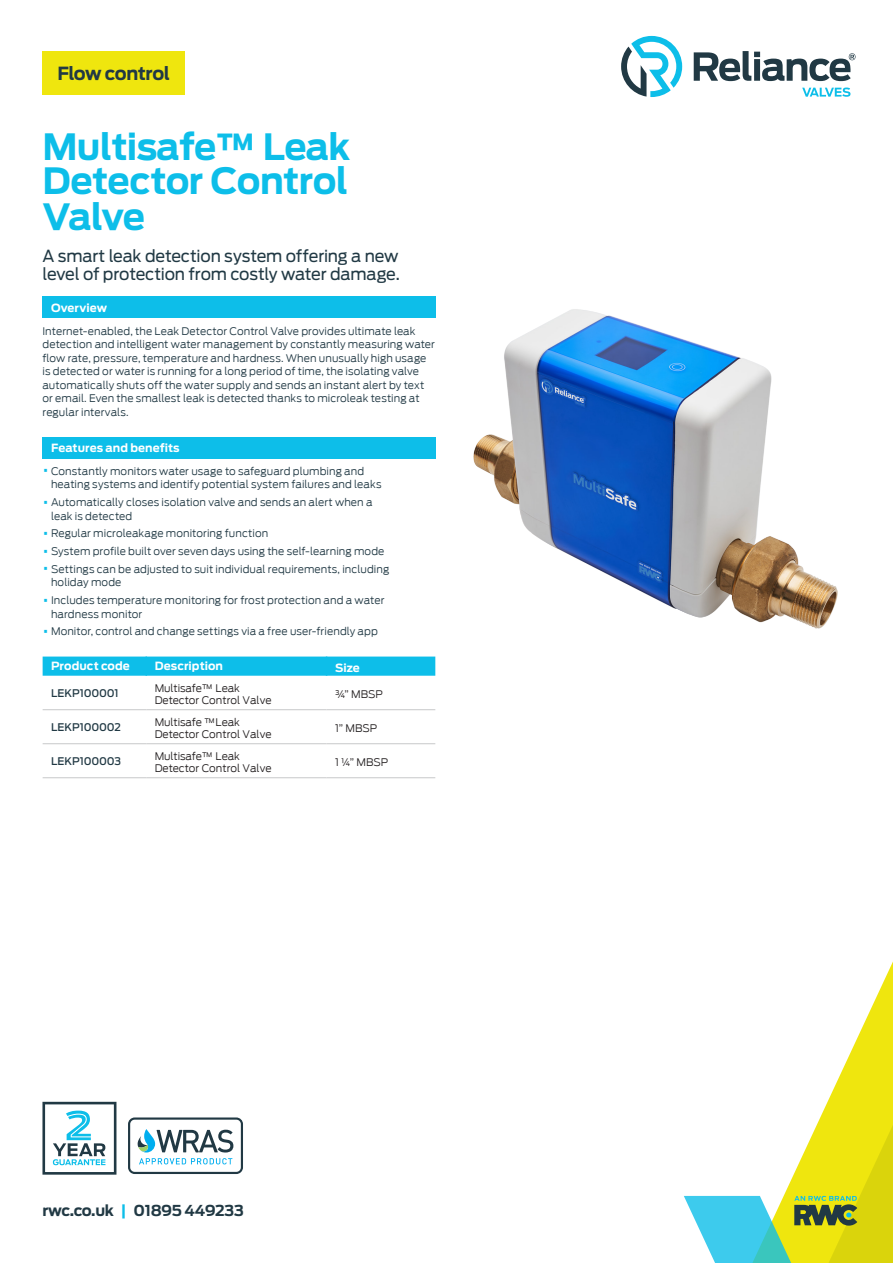
<style>
.page{position:relative;width:893px;height:1263px;background:#fff}
.page>*{position:absolute;margin:0;border:0;box-sizing:border-box;transform-origin:0 0}
._03_Intro_Dark-Blue{font:700 36px/35.2px "Antenna";letter-spacing:-.02em;color:#0dbee9;text-align:justify}
.t1{font:700 18px "Antenna";letter-spacing:-.03em;color:#213944}
._03_Intro_Dark-Blue-2{font:16.5px/18px "Antenna";letter-spacing:-.015em;color:#213944}
.t2{font:700 15px "Antenna";letter-spacing:-.02em;color:#213944}
._04_Table_Header_Whi{font:700 11.25px "Antenna";letter-spacing:.005em;color:#fff}
._08_Bulleted_Body_Da{font:300 10.5px/13.5px "Antenna";letter-spacing:.005em;color:#213944}
._06_Table_Body{font:300 10.5px/12.6px "Antenna";letter-spacing:-.01em;color:#231f20}
._07_Body_Dark-Blue{font:500 10.5px "Antenna";letter-spacing:-.01em;color:#213944}
.s1{font-size:18.9px;color:#0dbee9}
.s2{color:#0dbee9}
</style>
<div class="page">
<svg style="left:839px;top:961px;width:54px;height:116px"></svg>
<svg style="left:684px;top:1077px;width:209px;height:186px"></svg>
<svg style="left:621px;top:36px;width:234px;height:61px"></svg>
<div style="left:43px;top:51px;width:142px;height:43px;background:#efe60e"></div>
<svg style="left:43px;top:656px;width:392px;height:20px;background:#17c0e9"></svg>
<hr style="left:43px;top:743px;width:103px;height:1px;background:#c7c8ca">
<hr style="left:146px;top:743px;width:181px;height:1px;background:#c7c8ca">
<hr style="left:327px;top:743px;width:108px;height:1px;background:#c7c8ca">
<hr style="left:43px;top:777px;width:103px;height:1px;background:#c7c8ca">
<hr style="left:146px;top:777px;width:181px;height:1px;background:#c7c8ca">
<hr style="left:327px;top:777px;width:108px;height:1px;background:#c7c8ca">
<hr style="left:43px;top:709px;width:103px;height:1px;background:#c7c8ca">
<hr style="left:146px;top:709px;width:181px;height:1px;background:#c7c8ca">
<hr style="left:327px;top:709px;width:108px;height:1px;background:#c7c8ca">
<div style="left:43px;top:297px;width:393px;height:21px;background:#0dbee9"></div>
<div style="left:43px;top:437px;width:393px;height:21px;background:#0dbee9"></div>
<img style="left:473px;top:309px;width:365px;height:320px">
<svg style="left:128px;top:1117px;width:115px;height:57px"></svg>
<svg style="left:42px;top:1102px;width:74px;height:73px"></svg>
<h2 class="t1" style="left:57px;top:61px;width:114px">Flow control</h2>
<p class="_03_Intro_Dark-Blue" style="left:43px;top:129px;width:309px">Multisafe™ Leak Detector Control Valve</p>
<p class="_03_Intro_Dark-Blue-2" style="left:43px;top:247px;width:359px">A smart leak detection system offering a new level of protection from costly water damage.</p>
<p class="_04_Table_Header_Whi" style="left:51px;top:300px;width:58px">Overview</p>
<p class="_08_Bulleted_Body_Da" style="left:43px;top:324px;width:394px">Internet-enabled, the Leak Detector Control Valve provides ultimate leak detection and intelligent water management by constantly measuring water flow rate, pressure, temperature and hardness. When unusually high usage is detected or water is running for a long period of time, the isolating valve automatically shuts off the water supply and sends an instant alert by text or email. Even the smallest leak is detected thanks to microleak testing at regular intervals.</p>
<p class="_04_Table_Header_Whi" style="left:51px;top:440px;width:130px">Features and benefits</p>
<p class="_08_Bulleted_Body_Da" style="left:51px;top:464px;width:332px;text-indent:-9px"><span class="s1">•</span> Constantly monitors water usage to safeguard plumbing and heating systems and identify potential system failures and leaks</p>
<p class="_08_Bulleted_Body_Da" style="left:51px;top:496px;width:323px;text-indent:-9px"><span class="s1">•</span> Automatically closes isolation valve and sends an alert when a leak is detected</p>
<p class="_08_Bulleted_Body_Da" style="left:43px;top:527px;width:227px"><span class="s1">•</span> Regular microleakage monitoring function</p>
<p class="_08_Bulleted_Body_Da" style="left:43px;top:545px;width:343px"><span class="s1">•</span> System profile built over seven days using the self-learning mode</p>
<p class="_08_Bulleted_Body_Da" style="left:51px;top:562px;width:340px;text-indent:-9px"><span class="s1">•</span> Settings can be adjusted to suit individual requirements, including holiday mode</p>
<p class="_08_Bulleted_Body_Da" style="left:51px;top:594px;width:335px;text-indent:-9px"><span class="s1">•</span> Includes temperature monitoring for frost protection and a water hardness monitor</p>
<p class="_08_Bulleted_Body_Da" style="left:43px;top:625px;width:337px"><span class="s1">•</span> Monitor, control and change settings via a free user-friendly app</p>
<p class="_04_Table_Header_Whi" style="left:51px;top:658px;width:80px">Product code</p>
<p class="_04_Table_Header_Whi" style="left:155px;top:658px;width:70px">Description</p>
<p class="_04_Table_Header_Whi" style="left:335px;top:660px;width:26px">Size</p>
<p class="_07_Body_Dark-Blue" style="left:51px;top:687px;width:69px">LEKP100001</p>
<p class="_06_Table_Body" style="left:155px;top:682px;width:118px">Multisafe™ Leak<br>Detector Control Valve</p>
<p class="_06_Table_Body" style="left:335px;top:688px;width:49px">¾” MBSP</p>
<p class="_07_Body_Dark-Blue" style="left:51px;top:721px;width:71px">LEKP100002</p>
<p class="_06_Table_Body" style="left:155px;top:716px;width:118px">Multisafe ™Leak<br>Detector Control Valve</p>
<p class="_06_Table_Body" style="left:335px;top:722px;width:44px">1” MBSP</p>
<p class="_07_Body_Dark-Blue" style="left:51px;top:755px;width:72px">LEKP100003</p>
<p class="_06_Table_Body" style="left:155px;top:750px;width:118px">Multisafe™ Leak<br>Detector Control Valve</p>
<p class="_06_Table_Body" style="left:335px;top:756px;width:55px">1 ¼” MBSP</p>
<h3 class="t2" style="left:43px;top:1200px;width:203px">rwc.co.uk <span class="s2">|</span> 01895 449233</h3>
</div>
